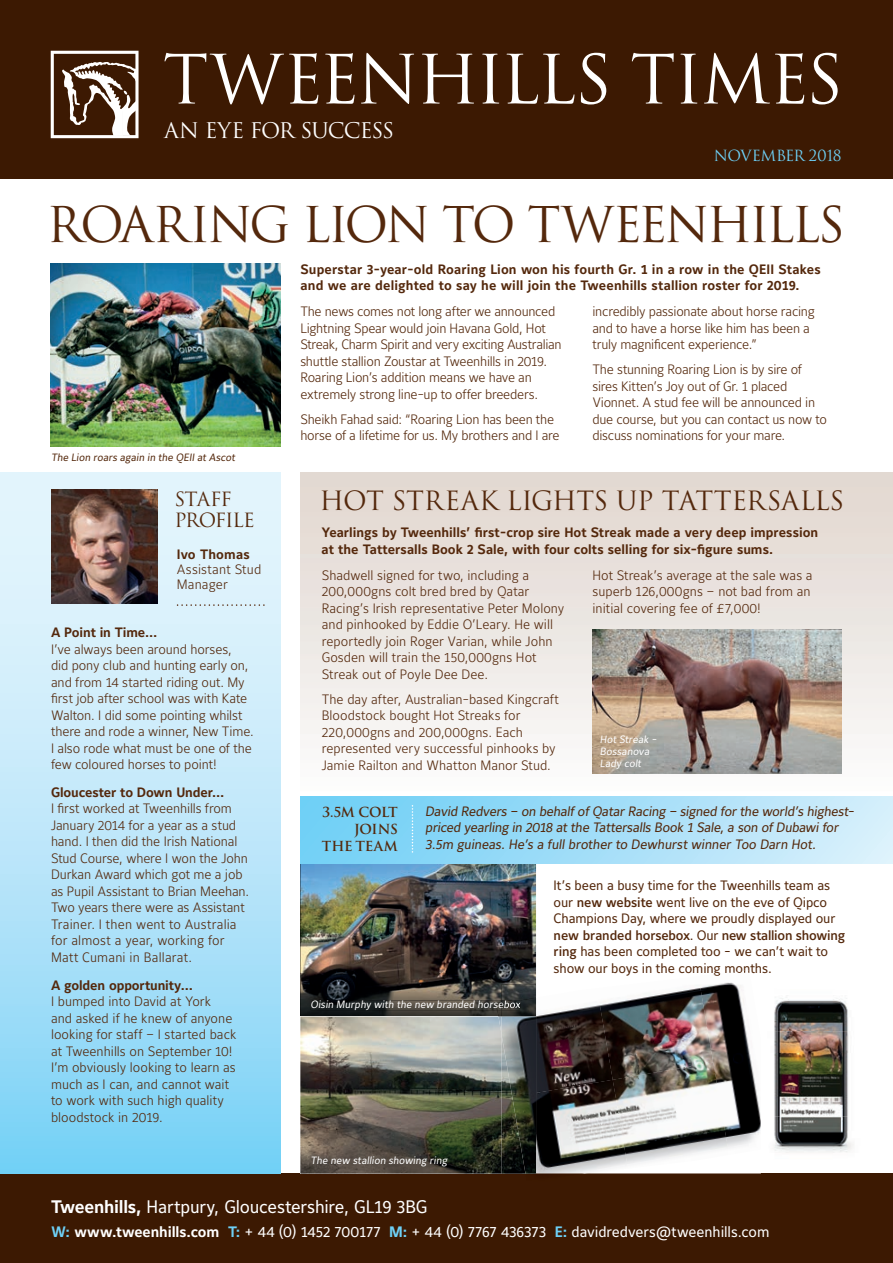
<style>
.page{position:relative;width:893px;height:1263px;background:#fff}
.page>*{position:absolute;margin:0;border:0;box-sizing:border-box;transform-origin:0 0}
.t1{font:66px "Trajan";letter-spacing:-.04em;color:#fff}
.t2{font:48px "Trajan";letter-spacing:-.065em;color:#54280c}
.t3{font:25.8px "Trajan";letter-spacing:-.02em;color:#54280c}
.t4{font:21px "Trajan";letter-spacing:-.045em;color:#fff}
.t5{font:19.2px/21px "Trajan";letter-spacing:-.045em;color:#54280c}
.t6{font:18px "Maurea Regular Lf";letter-spacing:-.015em;color:#fff}
.t7{font:15px "Maurea Regular Lf";letter-spacing:-.005em;color:#fff}
.t8{font:15px "Trajan";letter-spacing:-.045em;color:#6ed0f6}
.t9{font:13.5px/16.5px "Maurea Light Lf";letter-spacing:-.005em;color:#54280c}
.t10{font:13.5px/16.5px "Maurea Regular Lf";letter-spacing:-.01em;color:#54280c}
.t11{font:13.5px/16.5px "Maurea Bold Lf";color:#54280c}
.t12{font:13.5px "Maurea Medium Lf";letter-spacing:-.02em;color:#54280c}
.t13{font:700 13.5px/17.2px "Trajan";letter-spacing:-.02em;color:#54280c;text-align:right}
.t14{font:10.5px/12px "Maurea Regular Lf";color:#fff}
.t15{font:10.5px "Maurea Regular Lf";color:#54280c}
.s1{font-family:"Maurea Medium Lf"}
.s2{font-family:"Maurea Regular Lf"}
.s3{font-family:"Maurea Bold Lf"}
.s4{font-family:"Maurea Bold Lf";color:#6ed0f6}
</style>
<div class="page">
<img style="left:300px;top:863px;width:236px;height:153px">
<img style="left:311px;top:1000px;width:191px;height:10px">
<div style="left:300px;top:795px;width:593px;height:68px;background:linear-gradient(to right,#6ccef5,#d8effb)"></div>
<div style="left:300px;top:472px;width:593px;height:323px;background:linear-gradient(to bottom,#e0d6ce,#fcfcfc)"></div>
<div style="left:0;top:0;width:893px;height:179px;background:#3c1902"></div>
<svg style="left:51px;top:51px;width:88px;height:87px"></svg>
<div style="left:0;top:1174px;width:893px;height:89px;background:#3c1902"></div>
<img style="left:300px;top:1016px;width:202px;height:158px">
<img style="left:51px;top:264px;width:230px;height:182px">
<svg style="left:0;top:472px;width:281px;height:702px;background:#b6e4f9"></svg>
<img style="left:51px;top:489px;width:106px;height:115px">
<svg style="left:177px;top:604px;width:88px;height:2px"></svg>
<svg style="left:412px;top:805px;width:1px;height:48px"></svg>
<img style="left:774px;top:998px;width:75px;height:76px">
<img style="left:775px;top:1074px;width:73px;height:42px">
<img style="left:774px;top:1116px;width:80px;height:37px">
<img style="left:592px;top:629px;width:250px;height:145px">
<img style="left:502px;top:984px;width:34px;height:14px">
<img style="left:720px;top:982px;width:14px;height:2px">
<img style="left:714px;top:970px;width:36px;height:6px">
<svg style="left:496px;top:1004px;width:6px;height:12px"></svg>
<img style="left:498px;top:1016px;width:4px;height:19px">
<img style="left:774px;top:1038px;width:1px;height:111px">
<img style="left:536px;top:998px;width:61px;height:82px">
<img style="left:597px;top:988px;width:103px;height:92px">
<img style="left:700px;top:984px;width:61px;height:167px">
<img style="left:536px;top:1080px;width:92px;height:94px">
<img style="left:613px;top:1062px;width:116px;height:106px">
<img style="left:502px;top:998px;width:34px;height:176px">
<img style="left:502px;top:1000px;width:19px;height:10px">
<h1 class="t1" style="left:163px;top:40px;width:682px">TWEENHILLS TIMES</h1>
<h3 class="t4" style="left:164px;top:118px;width:231px">AN EYE FOR SUCCESS</h3>
<p class="t8" style="left:714px;top:146px;width:129px">NOVEMBER 2018</p>
<h2 class="t2" style="left:46px;top:196px;width:800px">ROARING LION TO TWEENHILLS</h2>
<p class="t11" style="left:300px;top:261px;width:522px">Superstar 3-year-old Roaring Lion won his fourth Gr. 1 in a row in the QEII Stakes and we are delighted to say he will join the Tweenhills stallion roster for 2019.</p>
<p class="t15" style="left:51px;top:452px;width:187px">The Lion roars again in the QEII at Ascot</p>
<p class="t9" style="left:300px;top:304px;width:263px">The news comes not long after we announced Lightning Spear would join Havana Gold, Hot Streak, Charm Spirit and very exciting Australian shuttle stallion Zoustar at Tweenhills in 2019.<br>Roaring Lion’s addition means we have an extremely strong line-up to offer breeders.</p>
<p class="t9" style="left:300px;top:411px;width:261px">Sheikh Fahad said: “Roaring Lion has been the horse of a lifetime for us. My brothers and I are</p>
<p class="t9" style="left:592px;top:304px;width:224px">incredibly passionate about horse racing and to have a horse like him has been a truly magnificent experience.”</p>
<p class="t9" style="left:592px;top:362px;width:236px">The stunning Roaring Lion is by sire of sires Kitten’s Joy out of Gr. 1 placed Vionnet. A stud fee will be announced in due course, but you can contact us now to discuss nominations for your mare.</p>
<h3 class="t3" style="left:320px;top:485px;width:526px">HOT STREAK LIGHTS UP TATTERSALLS</h3>
<p class="t11" style="left:321px;top:525px;width:498px">Yearlings by Tweenhills’ first-crop sire Hot Streak made a very deep impression at the Tattersalls Book 2 Sale, with four colts selling for six-figure sums.</p>
<h3 class="t5" style="left:174px;top:489px;width:82px">staff<br>PROFILE</h3>
<p class="t11" style="left:177px;top:546px;width:74px">Ivo Thomas</p>
<p class="t9" style="left:177px;top:562px;width:86px;line-height:15px">Assistant Stud<br>Manager</p>
<p class="t9" style="left:592px;top:568px;width:222px">Hot Streak’s average at the sale was a superb 126,000gns – not bad from an initial covering fee of £7,000!</p>
<p class="t9" style="left:322px;top:568px;width:244px">Shadwell signed for two, including a 200,000gns colt bred bred by Qatar Racing’s Irish representative Peter Molony and pinhooked by Eddie O’Leary. He will reportedly join Roger Varian, while John Gosden will train the 150,000gns Hot Streak out of Poyle Dee Dee.</p>
<p class="t9" style="left:322px;top:692px;width:239px">The day after, Australian-based Kingcraft Bloodstock bought Hot Streaks for 220,000gns and 200,000gns. Each represented very successful pinhooks by Jamie Railton and Whatton Manor Stud.</p>
<p class="t11" style="left:51px;top:625px;width:108px">A Point in Time…</p>
<p class="t9" style="left:51px;top:641px;width:204px">I’ve always been around horses,<br>did pony club and hunting early on, and from 14 started riding out. My first job after school was with Kate<br>Walton. I did some pointing whilst there and rode a winner, New Time.<br>I also rode what must be one of the few coloured horses to point!</p>
<p class="t11" style="left:51px;top:785px;width:175px">Gloucester to Down Under…</p>
<p class="t9" style="left:51px;top:801px;width:200px">I first worked at Tweenhills from<br>January 2014 for a year as a stud hand. I then did the Irish National<br>Stud Course, where I won the John<br>Durkan Award which got me a job as Pupil Assistant to Brian Meehan.<br>Two years there were as Assistant<br>Trainer. I then went to Australia for almost a year, working for<br>Matt Cumani in Ballarat.</p>
<p class="t11" style="left:51px;top:977px;width:143px">A golden opportunity…</p>
<p class="t9" style="left:51px;top:994px;width:187px">I bumped into David at York<br>and asked if he knew of anyone looking for staff – I started back at Tweenhills on September 10!<br>I’m obviously looking to learn as much as I can, and cannot wait to work with such high quality bloodstock in 2019.</p>
<p class="t14" style="left:600px;top:733px;width:60px">Hot Streak -<br>Bossanova<br>Lady colt</p>
<p class="t13" style="left:322px;top:803px;width:77px">3.5M COLT<br>JOINS<br>THE TEAM</p>
<p class="t10" style="left:425px;top:804px;width:433px">David Redvers – on behalf of Qatar Racing – signed for the world’s highest&shy;priced yearling in 2018 at the Tattersalls Book 1 Sale, a son of Dubawi for<br>3.5m guineas. He’s a full brother to Dewhurst winner Too Darn Hot.</p>
<p class="t10" style="left:554px;top:878px;width:283px">It’s been a busy time for the Tweenhills team as our <span class="s1">new website</span> went live on the eve of Qipco<br>Champions Day, where we proudly displayed our</p>
<p class="t12" style="left:554px;top:927px;width:293px">new branded horsebox<span class="s2">. Our</span> new stallion showing</p>
<p class="t10" style="left:554px;top:944px;width:276px"><span class="s1">ring</span> has been completed too - we can’t wait to show our boys in the coming months.</p>
<p class="t14" style="left:310px;top:999px;width:213px">Oisin Murphy with the new branded horsebox</p>
<p class="t14" style="left:310px;top:1155px;width:140px">The new stallion showing ring</p>
<h3 class="t6" style="left:51px;top:1197px;width:378px"><span class="s3">Tweenhills,</span> Hartpury, Gloucestershire, GL19 3BG</h3>
<p class="t7" style="left:51px;top:1223px;width:720px"><span class="s4">W:</span> <span class="s3">www.tweenhills.com</span> <span class="s4">T:</span> + 44 (0) 1452 700177 <span class="s4">M:</span> + 44 (0) 7767 436373 <span class="s4">E:</span> davidredvers@tweenhills.com</p>
</div>
